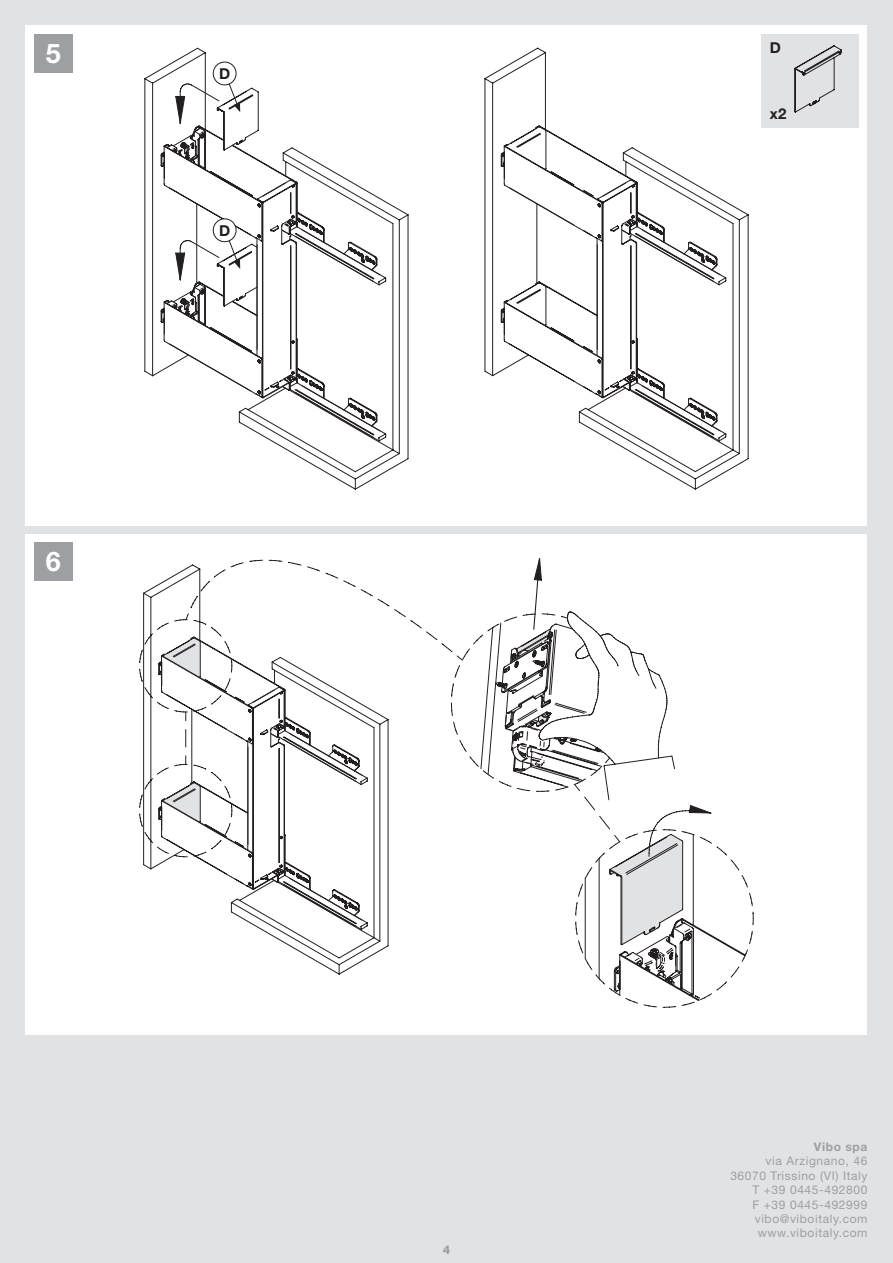
<style>
.page{position:relative;width:893px;height:1263px;background:#e1e2e4}
.page>*{position:absolute;margin:0;border:0;box-sizing:border-box;transform-origin:0 0}
.t1{font:700 27px "Helvetica Neue LT Pro";color:#fff}
.t2{font:700 15px "Helvetica Neue LT Pro";color:#231f20}
.t3{font:12px/14.4px "Helvetica Neue LT Std";letter-spacing:.05em;color:#9d9fa2;text-align:right}
.t4{font:700 12px "Helvetica Neue LT Std";letter-spacing:.05em;color:#9d9fa2}
.t5{font:800 12px "Helvetica Neue LT Pro";color:#9d9fa2}
</style>
<div class="page">
<div style="left:26px;top:26px;width:841px;height:499px;background:#fff"></div>
<div style="left:26px;top:534px;width:841px;height:500px;background:#fff"></div>
<div style="left:34px;top:542px;width:38px;height:39px;background:#9d9fa2"></div>
<svg style="left:484px;top:47px;width:62px;height:330px"></svg>
<svg style="left:611px;top:201px;width:138px;height:289px"></svg>
<svg style="left:578px;top:421px;width:148px;height:20px"></svg>
<svg style="left:501px;top:125px;width:225px;height:296px"></svg>
<svg style="left:273px;top:201px;width:136px;height:289px"></svg>
<svg style="left:247px;top:427px;width:139px;height:15px"></svg>
<div style="left:34px;top:34px;width:38px;height:38px;background:#9d9fa2"></div>
<div style="left:761px;top:34px;width:98px;height:93px;background:#e1e2e4"></div>
<svg style="left:794px;top:45px;width:48px;height:68px"></svg>
<svg style="left:262px;top:930px;width:127px;height:45px"></svg>
<svg style="left:139px;top:568px;width:46px;height:302px"></svg>
<svg style="left:161px;top:682px;width:24px;height:159px"></svg>
<svg style="left:538px;top:558px;width:216px;height:450px"></svg>
<svg style="left:185px;top:560px;width:470px;height:370px"></svg>
<svg style="left:144px;top:47px;width:242px;height:380px"></svg>
<h1 class="t1" style="left:46px;top:36px;width:17px">5</h1>
<p class="t2" style="left:770px;top:39px;width:13px">D</p>
<h1 class="t1" style="left:46px;top:545px;width:17px">6</h1>
<p class="t2" style="left:219px;top:64px;width:13px">D</p>
<p class="t2" style="left:219px;top:221px;width:13px">D</p>
<p class="t5" style="left:443px;top:1242px;width:9px">4</p>
<p class="t2" style="left:770px;top:104px;width:18px">x2</p>
<p class="t4" style="left:814px;top:1139px;width:55px">Vibo spa</p>
<p class="t3" style="left:730px;top:1154px;width:139px">via Arzignano, 46<br>36070 Trissino (VI) Italy<br>T +39 0445-492800<br>F +39 0445-492999 vibo@viboitaly.com www.viboitaly.com</p>
</div>
